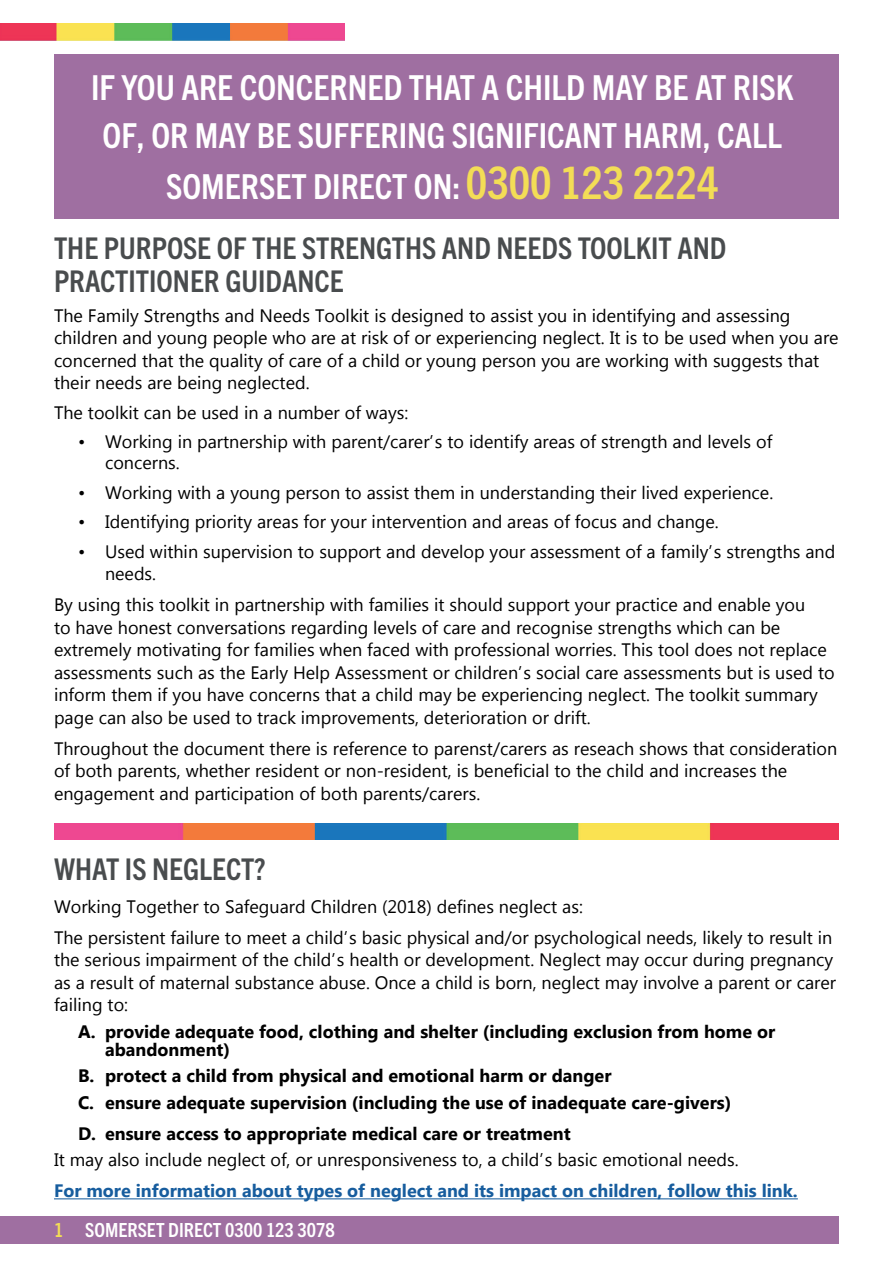
<style>
.page{position:relative;width:893px;height:1263px;background:#fff}
.page>*{position:absolute;margin:0;border:0;box-sizing:border-box;transform-origin:0 0}
.t1{font:700 condensed 34.5px/48px "Trade Gothic Next LT Pro";color:#fff;text-align:center}
.t2{font:700 condensed 30px/33px "Trade Gothic Next LT Pro";color:#494c4e}
.t3{font:700 condensed 19.5px "Trade Gothic Next LT Pro";color:#fff}
.t4{font:18px/22.5px "Microsoft Tai Le";color:#000}
.t5{font:700 18px/18px "Microsoft Tai Le";color:#000}
.t6{font:700 18px "Microsoft Tai Le";color:#175d9e}
.s1{font-size:45px;color:#f3dd56}
.s2{color:#f3dd56}
</style>
<div class="page">
<div style="left:0;top:1216px;width:839px;height:28px;background:#9f6fa1"></div>
<img style="left:0;top:23px;width:344px;height:18px">
<img style="left:54px;top:824px;width:785px;height:15px">
<hr style="left:54px;top:1198px;width:744px;height:1px;background:#175d9e">
<div style="left:54px;top:54px;width:785px;height:165px;background:#9f6fa1"></div>
<h1 class="t1" style="left:91px;top:61px;width:704px">IF YOU ARE CONCERNED THAT A CHILD MAY BE AT RISK<br>OF, OR MAY BE SUFFERING SIGNIFICANT HARM, CALL</h1>
<h1 class="t1" style="left:166px;top:160px;width:554px">SOMERSET DIRECT ON: <span class="s1">0300 123 2224</span></h1>
<h2 class="t2" style="left:54px;top:230px;width:674px">THE PURPOSE OF THE STRENGTHS AND NEEDS TOOLKIT AND<br>PRACTITIONER GUIDANCE</h2>
<p class="t4" style="left:54px;top:305px;width:786px">The Family Strengths and Needs Toolkit is designed to assist you in identifying and assessing children and young people who are at risk of or experiencing neglect. It is to be used when you are concerned that the quality of care of a child or young person you are working with suggests that their needs are being neglected.</p>
<p class="t4" style="left:54px;top:402px;width:356px">The toolkit can be used in a number of ways:</p>
<p class="t4" style="left:105px;top:432px;width:669px;line-height:21px;text-indent:-27px">• Working in partnership with parent/carer’s to identify areas of strength and levels of concerns.</p>
<p class="t4" style="left:78px;top:482px;width:697px">• Working with a young person to assist them in understanding their lived experience.</p>
<p class="t4" style="left:78px;top:512px;width:642px">• Identifying priority areas for your intervention and areas of focus and change.</p>
<p class="t4" style="left:105px;top:541px;width:732px;text-indent:-27px">• Used within supervision to support and develop your assessment of a family’s strengths and needs.</p>
<p class="t4" style="left:54px;top:595px;width:782px">By using this toolkit in partnership with families it should support your practice and enable you<br>to have honest conversations regarding levels of care and recognise strengths which can be extremely motivating for families when faced with professional worries. This tool does not replace assessments such as the Early Help Assessment or children’s social care assessments but is used to inform them if you have concerns that a child may be experiencing neglect. The toolkit summary page can also be used to track improvements, deterioration or drift.</p>
<p class="t4" style="left:54px;top:738px;width:785px">Throughout the document there is reference to parenst/carers as reseach shows that consideration of both parents, whether resident or non-resident, is beneficial to the child and increases the engagement and participation of both parents/carers.</p>
<h2 class="t2" style="left:54px;top:850px;width:213px">WHAT IS NEGLECT?</h2>
<p class="t4" style="left:54px;top:892px;width:780px;line-height:31px">Working Together to Safeguard Children (2018) defines neglect as:<br>The persistent failure to meet a child’s basic physical and/or psychological needs, likely to result in</p>
<p class="t4" style="left:54px;top:950px;width:784px">the serious impairment of the child’s health or development. Neglect may occur during pregnancy as a result of maternal substance abuse. Once a child is born, neglect may involve a parent or carer failing to:</p>
<p class="t5" style="left:105px;top:1023px;width:672px;text-indent:-27px">A. provide adequate food, clothing and shelter (including exclusion from home or abandonment)</p>
<p class="t5" style="left:78px;top:1064px;width:655px;line-height:26.5px">B. protect a child from physical and emotional harm or danger<br>C. ensure adequate supervision (including the use of inadequate care-givers)</p>
<p class="t5" style="left:78px;top:1125px;width:494px">D. ensure access to appropriate medical care or treatment</p>
<p class="t4" style="left:54px;top:1150px;width:686px">It may also include neglect of, or unresponsiveness to, a child’s basic emotional needs.</p>
<p class="t6" style="left:54px;top:1180px;width:745px">For more information about types of neglect and its impact on children, follow this link.</p>
<p class="t3" style="left:54px;top:1217px;width:282px"><span class="s2">1</span> SOMERSET DIRECT 0300 123 3078</p>
</div>
